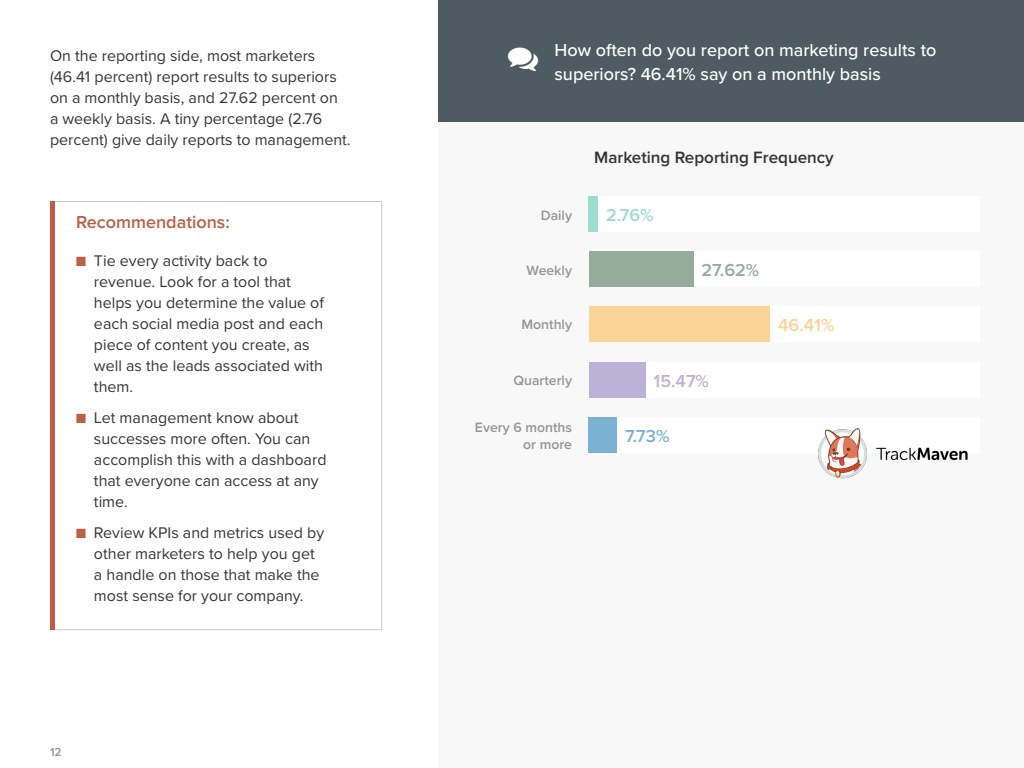
<style>
.page{position:relative;width:1024px;height:768px;background:#fff}
.page>*{position:absolute;margin:0;border:0;box-sizing:border-box;transform-origin:0 0}
.t1{font:500 18px/24px "Proxima Nova";color:#fff}
.t2{font:600 18px "Proxima Nova";color:#bd5f46}
.t3{font:600 18px "Proxima Nova";color:#bcb2d7}
.t4{font:600 18px "Proxima Nova";color:#fad398}
.t5{font:600 18px "Proxima Nova";color:#96ab9a}
.t6{font:600 18px "Proxima Nova";color:#9bddd1}
.t7{font:600 18px "Proxima Nova";color:#7bb1d3}
.t8{font:600 17px "Proxima Nova";color:#333}
.t9{font:16px/21px "Proxima Nova";color:#373636}
.t10{font:600 14px/16.8px "Proxima Nova";color:#959595;text-align:right}
.t11{font:600 12px "Proxima Nova";color:#959595}
.s1{color:#bd5f47}
</style>
<div class="page">
<div style="left:438px;top:0;width:586px;height:768px;background:#f8f8f8"></div>
<div style="left:438px;top:0;width:586px;height:122px;background:#4e5b63"></div>
<div style="left:50px;top:201px;width:5px;height:429px;background:#bd5f46"></div>
<div style="left:589px;top:196px;width:390px;height:36px;background:#fff"></div>
<div style="left:589px;top:252px;width:390px;height:35px;background:#fff"></div>
<div style="left:589px;top:306px;width:390px;height:36px;background:#fff"></div>
<div style="left:589px;top:362px;width:390px;height:36px;background:#fff"></div>
<div style="left:589px;top:417px;width:390px;height:36px;background:#fff"></div>
<div style="left:589px;top:196px;width:9px;height:36px;background:#9bddd1"></div>
<div style="left:589px;top:252px;width:104px;height:35px;background:#96ab9a"></div>
<div style="left:589px;top:306px;width:181px;height:36px;background:#fad398"></div>
<div style="left:589px;top:362px;width:57px;height:36px;background:#bcb2d7"></div>
<div style="left:589px;top:417px;width:28px;height:36px;background:#7bb1d3"></div>
<img style="left:818px;top:428px;width:150px;height:51px">
<p class="t9" style="left:50px;top:45px;width:302px">On the reporting side, most marketers (46.41 percent) report results to superiors on a monthly basis, and 27.62 percent on<br>a weekly basis. A tiny percentage (2.76 percent) give daily reports to management.</p>
<p class="t2" style="left:76px;top:211px;width:155px">Recommendations:</p>
<p class="t9" style="left:94px;top:250px;width:231px;text-indent:-18px"><span class="s1">■</span> Tie every activity back to revenue. Look for a tool that helps you determine the value of each social media post and each piece of content you create, as well as the leads associated with them.</p>
<p class="t9" style="left:94px;top:407px;width:234px;text-indent:-18px"><span class="s1">■</span> Let management know about successes more often. You can accomplish this with a dashboard that everyone can access at any time.</p>
<p class="t9" style="left:94px;top:522px;width:232px;text-indent:-18px"><span class="s1">■</span> Review KPIs and metrics used by other marketers to help you get a handle on those that make the most sense for your company.</p>
<p class="t11" style="left:50px;top:745px;width:13px">12</p>
<p class="t1" style="left:555px;top:39px;width:383px">How often do you report on marketing results to superiors? 46.41% say on a monthly basis</p>
<p class="t8" style="left:594px;top:148px;width:241px">Marketing Reporting Frequency</p>
<p class="t10" style="left:541px;top:207px;width:33px">Daily</p>
<p class="t6" style="left:606px;top:204px;width:49px">2.76%</p>
<p class="t10" style="left:527px;top:262px;width:47px">Weekly</p>
<p class="t5" style="left:701px;top:260px;width:59px">27.62%</p>
<p class="t10" style="left:522px;top:317px;width:52px">Monthly</p>
<p class="t4" style="left:778px;top:314px;width:58px">46.41%</p>
<p class="t10" style="left:514px;top:373px;width:60px">Quarterly</p>
<p class="t10" style="left:475px;top:420px;width:99px">Every 6 months or more</p>
<p class="t3" style="left:654px;top:370px;width:57px">15.47%</p>
<p class="t7" style="left:625px;top:426px;width:46px">7.73%</p>
</div>
